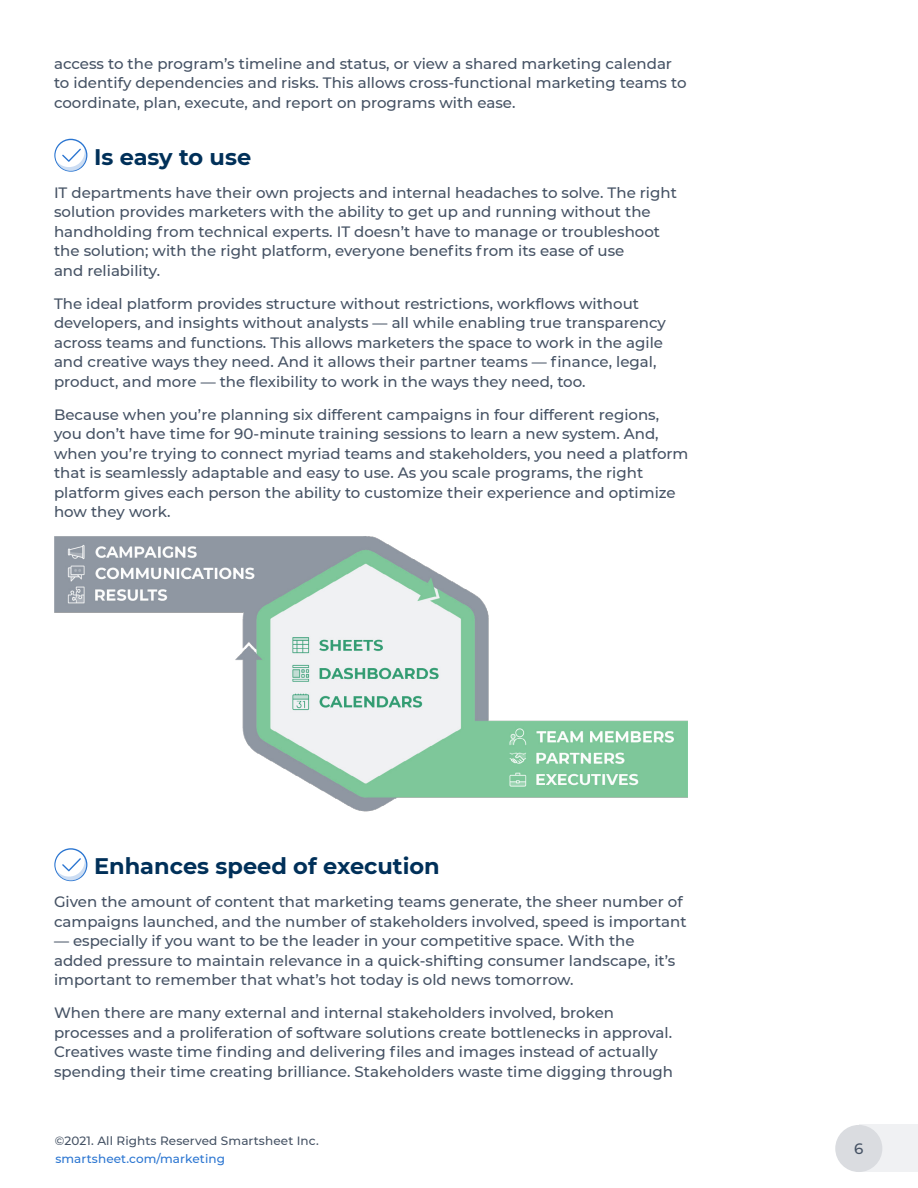
<style>
.page{position:relative;width:918px;height:1188px;background:#fff}
.page>*{position:absolute;margin:0;border:0;box-sizing:border-box;transform-origin:0 0}
.t1{font:700 22.5px "Montserrat";color:#003059}
.t2{font:500 15px/19.5px "Montserrat";color:#455264}
.t3{font:500 12px "Montserrat";letter-spacing:.01em;color:#455264}
.t4{font:500 12px "Montserrat";letter-spacing:.01em;color:#2a75d1}
</style>
<div class="page">
<div style="left:860px;top:1125px;width:58px;height:47px;background:#f0f1f3"></div>
<div style="left:835px;top:1125px;width:47px;height:47px;background:#dadce0;border-radius:50%"></div>
<svg style="left:54px;top:139px;width:34px;height:33px"></svg>
<svg style="left:54px;top:848px;width:34px;height:34px"></svg>
<img style="left:54px;top:536px;width:634px;height:276px">
<p class="t2" style="left:54px;top:53px;width:634px">access to the program’s timeline and status, or view a shared marketing calendar to identify dependencies and risks. This allows cross-functional marketing teams to coordinate, plan, execute, and report on programs with ease.</p>
<h1 class="t1" style="left:94px;top:140px;width:159px">Is easy to use</h1>
<p class="t2" style="left:54px;top:182px;width:624px">IT departments have their own projects and internal headaches to solve. The right solution provides marketers with the ability to get up and running without the handholding from technical experts. IT doesn’t have to manage or troubleshoot the solution; with the right platform, everyone benefits from its ease of use<br>and reliability.</p>
<p class="t2" style="left:54px;top:293px;width:614px">The ideal platform provides structure without restrictions, workflows without developers, and insights without analysts — all while enabling true transparency across teams and functions. This allows marketers the space to work in the agile and creative ways they need. And it allows their partner teams — finance, legal, product, and more — the flexibility to work in the ways they need, too.</p>
<p class="t2" style="left:54px;top:404px;width:636px">Because when you’re planning six different campaigns in four different regions, you don’t have time for 90-minute training sessions to learn a new system. And, when you’re trying to connect myriad teams and stakeholders, you need a platform that is seamlessly adaptable and easy to use. As you scale programs, the right platform gives each person the ability to customize their experience and optimize how they work.</p>
<h1 class="t1" style="left:94px;top:850px;width:347px">Enhances speed of execution</h1>
<p class="t2" style="left:54px;top:891px;width:634px">Given the amount of content that marketing teams generate, the sheer number of campaigns launched, and the number of stakeholders involved, speed is important</p>
<p class="t2" style="left:54px;top:930px;width:623px">— especially if you want to be the leader in your competitive space. With the added pressure to maintain relevance in a quick-shifting consumer landscape, it’s important to remember that what’s hot today is old news tomorrow.</p>
<p class="t2" style="left:54px;top:1002px;width:621px">When there are many external and internal stakeholders involved, broken processes and a proliferation of software solutions create bottlenecks in approval.<br>Creatives waste time finding and delivering files and images instead of actually spending their time creating brilliance. Stakeholders waste time digging through</p>
<p class="t3" style="left:55px;top:1133px;width:266px">©2021. All Rights Reserved Smartsheet Inc.</p>
<p class="t4" style="left:55px;top:1151px;width:171px">smartsheet.com/marketing</p>
<p class="t2" style="left:854px;top:1139px;width:11px">6</p>
</div>
